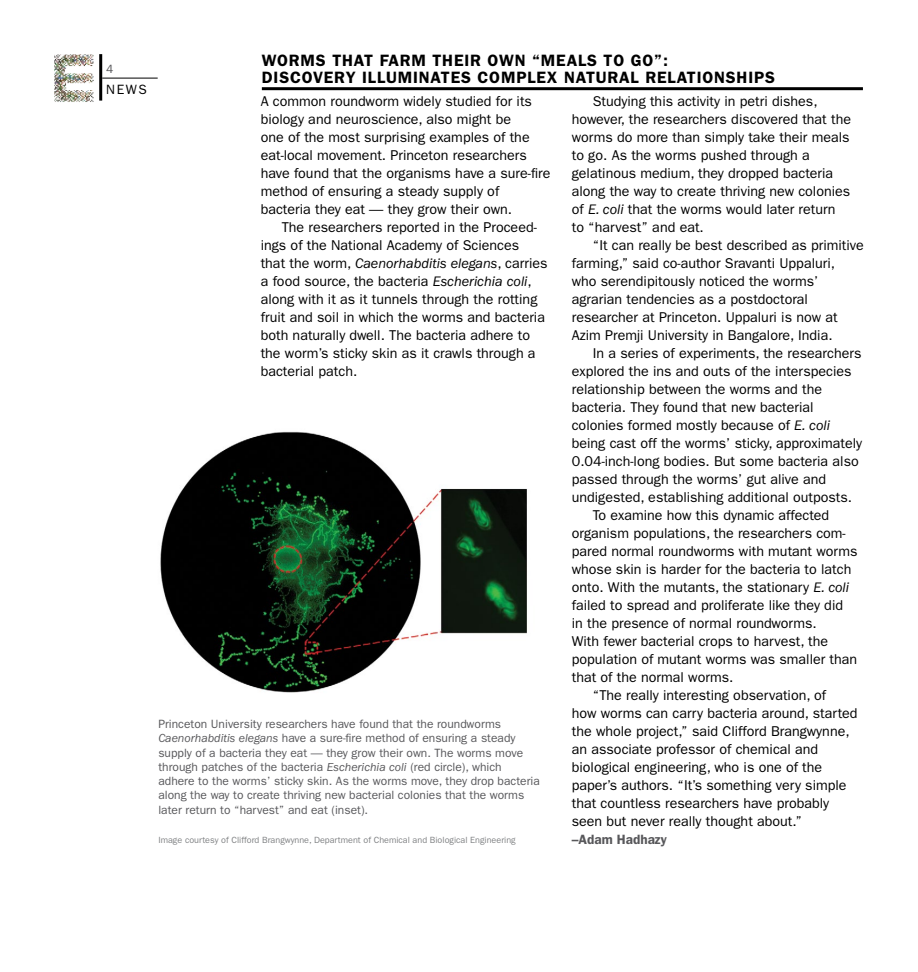
<style>
.page{position:relative;width:918px;height:972px;background:#fff}
.page>*{position:absolute;margin:0;border:0;box-sizing:border-box;transform-origin:0 0}
.t1{font:600 16.5px/16.5px "ITC Franklin Gothic Std";letter-spacing:.05em;color:#000}
.t2{font:14.25px/18px "ITC Franklin Gothic Std";color:#000}
.t3{font:600 13.5px "ITC Franklin Gothic Std";color:#58585b}
.t4{font:13.5px "ITC Franklin Gothic Std";color:#000}
.captions{font:12px/14.2px "ITC Franklin Gothic Std";color:#58585b}
.photo_credit{font:9px "ITC Franklin Gothic Std";color:#808284}
.s1{font-style:italic}
</style>
<div class="page">
<img style="left:160px;top:431px;width:367px;height:262px">
<hr style="left:99px;top:56px;width:3px;height:43px;background:#000">
<hr style="left:102px;top:78px;width:56px;height:1px;background:#000">
<img style="left:54px;top:54px;width:40px;height:48px">
<hr style="left:262px;top:87px;width:601px;height:3px;background:#000">
<p class="captions" style="left:106px;top:61px;width:9px">4</p>
<p class="t4" style="left:106px;top:81px;width:42px">NEWS</p>
<p class="t1" style="left:262px;top:52px;width:515px">WORMS THAT FARM THEIR OWN “MEALS TO GO”:<br>DISCOVERY ILLUMINATES COMPLEX NATURAL RELATIONSHIPS</p>
<p class="t2" style="left:261px;top:92px;width:291px">A common roundworm widely studied for its biology and neuroscience, also might be<br>one of the most surprising examples of the eat-local movement. Princeton researchers have found that the organisms have a sure-fire method of ensuring a steady supply of bacteria they eat — they grow their own.</p>
<p class="t2" style="left:261px;top:218px;width:288px;text-indent:21px">The researchers reported in the Proceed&shy;ings of the National Academy of Sciences<br>that the worm, <span class="s1">Caenorhabditis elegans</span>, carries a food source, the bacteria <span class="s1">Escherichia coli</span>, along with it as it tunnels through the rotting fruit and soil in which the worms and bacteria both naturally dwell. The bacteria adhere to the worm’s sticky skin as it crawls through a bacterial patch.</p>
<p class="captions" style="left:158px;top:717px;width:383px">Princeton University researchers have found that the roundworms <span class="s1">Caenorhabditis elegans</span> have a sure-fire method of ensuring a steady supply of a bacteria they eat — they grow their own. The worms move through patches of the bacteria <span class="s1">Escherichia coli</span> (red circle), which adhere to the worms’ sticky skin. As the worms move, they drop bacteria along the way to create thriving new bacterial colonies that the worms later return to “harvest” and eat (inset).</p>
<p class="photo_credit" style="left:158px;top:835px;width:359px">Image courtesy of Clifford Brangwynne, Department of Chemical and Biological Engineering</p>
<p class="t2" style="left:572px;top:92px;width:281px;text-indent:21px">Studying this activity in petri dishes, however, the researchers discovered that the worms do more than simply take their meals to go. As the worms pushed through a gelatinous medium, they dropped bacteria along the way to create thriving new colonies of <span class="s1">E. coli</span> that the worms would later return to “harvest” and eat.</p>
<p class="t2" style="left:572px;top:236px;width:294px;text-indent:21px">“It can really be best described as primitive farming,” said co-author Sravanti Uppaluri,<br>who serendipitously noticed the worms’ agrarian tendencies as a postdoctoral researcher at Princeton. Uppaluri is now at Azim Premji University in Bangalore, India.</p>
<p class="t2" style="left:572px;top:344px;width:292px;text-indent:21px">In a series of experiments, the researchers explored the ins and outs of the interspecies relationship between the worms and the bacteria. They found that new bacterial colonies formed mostly because of <span class="s1">E. coli </span>being cast off the worms’ sticky, approximately 0.04-inch-long bodies. But some bacteria also passed through the worms’ gut alive and undigested, establishing additional outposts.</p>
<p class="t2" style="left:572px;top:506px;width:287px;text-indent:21px">To examine how this dynamic affected organism populations, the researchers com&shy;pared normal roundworms with mutant worms whose skin is harder for the bacteria to latch onto. With the mutants, the stationary <span class="s1">E. coli </span>failed to spread and proliferate like they did in the presence of normal roundworms.<br>With fewer bacterial crops to harvest, the population of mutant worms was smaller than that of the normal worms.</p>
<p class="t2" style="left:572px;top:686px;width:287px;text-indent:21px">“The really interesting observation, of<br>how worms can carry bacteria around, started the whole project,” said Clifford Brangwynne, an associate professor of chemical and biological engineering, who is one of the paper’s authors. “It’s something very simple that countless researchers have probably seen but never really thought about.”</p>
<p class="t3" style="left:572px;top:831px;width:97px">–Adam Hadhazy</p>
</div>
